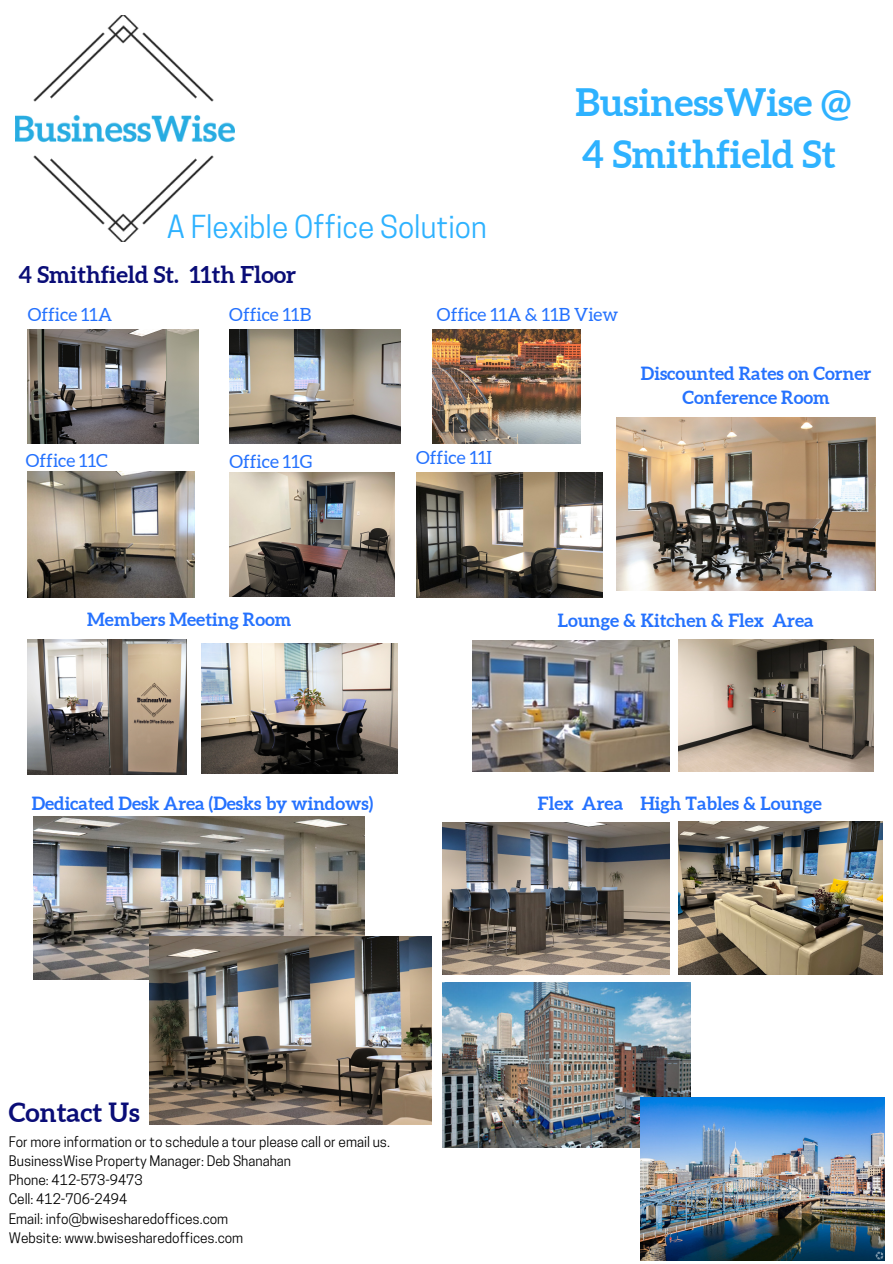
<style>
.page{position:relative;width:893px;height:1264px;background:#fff}
.page>*{position:absolute;margin:0;border:0;box-sizing:border-box;transform-origin:0 0}
.t1{font:700 37.8px/52.5px "Aleo";color:#2eb2ff}
.t2{font:29.7px "Cooper Hewitt";color:#2eb2ff}
.t3{font:700 26.4px "Aleo";color:#0a0d77}
.t4{font:700 23.1px "Aleo";color:#0a0d77}
.t5{font:700 18.15px/24.8px "Aleo";color:#2572fe;text-align:center}
.t6{font:18.15px "Aleo";color:#2572fe}
.t7{font:13.65px/19px "Cooper Hewitt";color:#000}
</style>
<div class="page">
<img style="left:416px;top:472px;width:187px;height:125px">
<img style="left:472px;top:640px;width:197px;height:131px">
<img style="left:15px;top:15px;width:219px;height:226px">
<img style="left:678px;top:639px;width:195px;height:132px">
<img style="left:229px;top:329px;width:171px;height:114px">
<img style="left:27px;top:329px;width:171px;height:114px">
<img style="left:433px;top:329px;width:147px;height:114px">
<img style="left:27px;top:639px;width:160px;height:135px">
<img style="left:616px;top:417px;width:259px;height:173px">
<img style="left:201px;top:643px;width:196px;height:130px">
<img style="left:34px;top:816px;width:330px;height:163px">
<img style="left:229px;top:473px;width:165px;height:123px">
<img style="left:27px;top:472px;width:168px;height:125px">
<img style="left:149px;top:936px;width:282px;height:188px">
<img style="left:442px;top:822px;width:227px;height:152px">
<img style="left:678px;top:821px;width:204px;height:153px">
<img style="left:442px;top:982px;width:248px;height:165px">
<img style="left:640px;top:1097px;width:244px;height:163px">
<h2 class="t2" style="left:167px;top:216px;width:321px">A Flexible Office Solution</h2>
<h3 class="t4" style="left:19px;top:261px;width:279px">4 Smithfield St. 11th Floor</h3>
<h1 class="t1" style="left:575px;top:75px;width:277px">BusinessWise @<br>4 Smithfield St</h1>
<h3 class="t6" style="left:28px;top:304px;width:86px">Office 11A</h3>
<h3 class="t6" style="left:229px;top:304px;width:83px">Office 11B</h3>
<h3 class="t6" style="left:437px;top:304px;width:183px">Office 11A &amp; 11B View</h3>
<h3 class="t6" style="left:26px;top:450px;width:83px">Office 11C</h3>
<h3 class="t6" style="left:229px;top:451px;width:84px">Office 11G</h3>
<h3 class="t6" style="left:416px;top:447px;width:77px">Office 11I</h3>
<h3 class="t5" style="left:641px;top:360px;width:232px">Discounted Rates on Corner<br>Conference Room</h3>
<h3 class="t5" style="left:87px;top:607px;width:206px">Members Meeting Room</h3>
<h3 class="t5" style="left:557px;top:608px;width:257px">Lounge &amp; Kitchen &amp; Flex Area</h3>
<h3 class="t5" style="left:32px;top:791px;width:343px">Dedicated Desk Area (Desks by windows)</h3>
<h3 class="t5" style="left:538px;top:791px;width:285px">Flex Area High Tables &amp; Lounge</h3>
<h3 class="t3" style="left:9px;top:1097px;width:132px">Contact Us</h3>
<p class="t7" style="left:9px;top:1134px;width:382px">For more information or to schedule a tour please call or email us.<br>BusinessWise Property Manager: Deb Shanahan<br>Phone: 412-573-9473<br>Cell: 412-706-2494<br>Email: info@bwisesharedoffices.com<br>Website: www.bwisesharedoffices.com</p>
</div>
